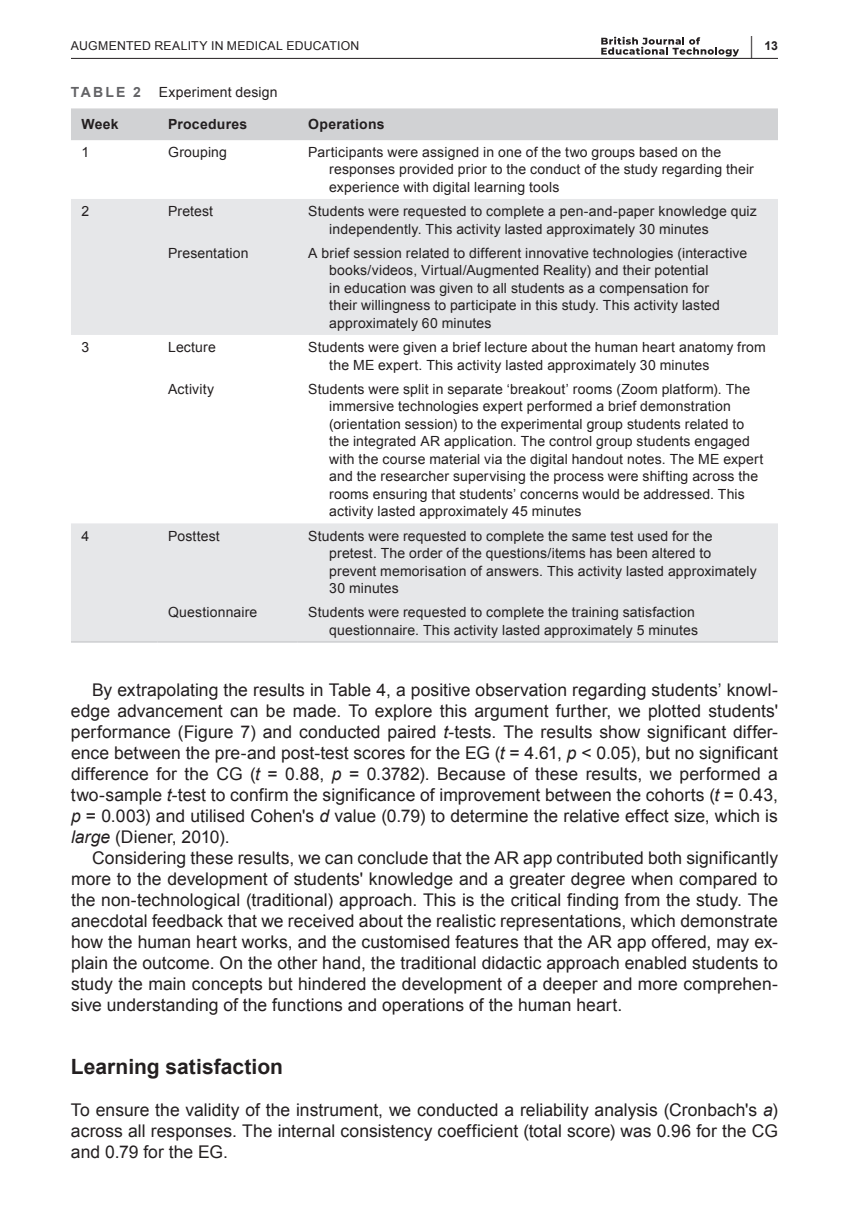
<style>
.page{position:relative;width:849px;height:1221px;background:#fff}
.page>*{position:absolute;margin:0;border:0;box-sizing:border-box;transform-origin:0 0}
.t1{font:700 21px "Arial";color:#231f20}
.t2{font:17.5px/21px "Arial";letter-spacing:.005em;color:#231f20;text-align:justify}
.t3{font:14px/17.5px "Arial";letter-spacing:.01em;color:#231f20}
.t4{font:700 14px "Arial";letter-spacing:.02em;color:#231f20}
.t5{font:700 14px "Arial";letter-spacing:.15em;color:#636366}
.t6{font:12.25px "Arial";letter-spacing:.02em;color:#231f20}
.t7{font:700 12.25px "Arial";color:#231f20}
.s1{font-size:23.62px}
.s2{font-style:italic}
</style>
<div class="page">
<hr style="left:71px;top:58px;width:706px;height:1px;background:#231f20">
<svg style="left:601px;top:37px;width:137px;height:20px"></svg>
<div style="left:71px;top:108px;width:706px;height:32px;background:#d1d2d4"></div>
<svg style="left:71px;top:199px;width:706px;height:442px;fill:#e6e7e9"></svg>
<hr style="left:71px;top:641px;width:87px;height:1px;background:#d1d2d4">
<hr style="left:158px;top:641px;width:140px;height:1px;background:#d1d2d4">
<hr style="left:298px;top:641px;width:479px;height:1px;background:#d1d2d4">
<p class="t6" style="left:71px;top:38px;width:290px">AUGMENTED REALITY IN MEDICAL EDUCATION</p>
<p class="t7" style="left:750px;top:38px;width:29px"><span class="s1">|</span> 13</p>
<p class="t5" style="left:71px;top:83px;width:71px">TABLE 2</p>
<p class="t3" style="left:159px;top:83px;width:120px">Experiment design</p>
<p class="t4" style="left:81px;top:115px;width:39px">Week</p>
<p class="t4" style="left:168px;top:115px;width:81px">Procedures</p>
<p class="t4" style="left:308px;top:115px;width:78px">Operations</p>
<p class="t3" style="left:81px;top:143px;width:9px">1</p>
<p class="t3" style="left:168px;top:143px;width:60px">Grouping</p>
<p class="t3" style="left:329px;top:143px;width:426px;text-indent:-21px">Participants were assigned in one of the two groups based on the responses provided prior to the conduct of the study regarding their experience with digital learning tools</p>
<p class="t3" style="left:81px;top:203px;width:9px">2</p>
<p class="t3" style="left:168px;top:203px;width:46px">Pretest</p>
<p class="t3" style="left:329px;top:203px;width:429px;text-indent:-21px">Students were requested to complete a pen-and-paper knowledge quiz independently. This activity lasted approximately 30 minutes</p>
<p class="t3" style="left:168px;top:244px;width:82px">Presentation</p>
<p class="t3" style="left:329px;top:244px;width:419px;text-indent:-21px">A brief session related to different innovative technologies (interactive books/videos, Virtual/Augmented Reality) and their potential<br>in education was given to all students as a compensation for<br>their willingness to participate in this study. This activity lasted approximately 60 minutes</p>
<p class="t3" style="left:81px;top:338px;width:9px">3</p>
<p class="t3" style="left:168px;top:338px;width:49px">Lecture</p>
<p class="t3" style="left:329px;top:338px;width:438px;text-indent:-21px">Students were given a brief lecture about the human heart anatomy from the ME expert. This activity lasted approximately 30 minutes</p>
<p class="t3" style="left:168px;top:380px;width:47px">Activity</p>
<p class="t3" style="left:329px;top:380px;width:435px;text-indent:-21px">Students were split in separate ‘breakout’ rooms (Zoom platform). The immersive technologies expert performed a brief demonstration (orientation session) to the experimental group students related to the integrated AR application. The control group students engaged with the course material via the digital handout notes. The ME expert and the researcher supervising the process were shifting across the rooms ensuring that students’ concerns would be addressed. This activity lasted approximately 45 minutes</p>
<p class="t3" style="left:81px;top:527px;width:9px">4</p>
<p class="t3" style="left:168px;top:527px;width:53px">Posttest</p>
<p class="t3" style="left:329px;top:527px;width:429px;text-indent:-21px">Students were requested to complete the same test used for the pretest. The order of the questions/items has been altered to prevent memorisation of answers. This activity lasted approximately 30 minutes</p>
<p class="t3" style="left:168px;top:603px;width:91px">Questionnaire</p>
<p class="t3" style="left:308px;top:603px;width:391px;text-align:right">Students were requested to complete the training satisfaction questionnaire. This activity lasted approximately 5 minutes</p>
<p class="t2" style="left:71px;top:679px;width:708px;text-indent:21px">By extrapolating the results in Table 4, a positive observation regarding students’ knowl&shy;edge advancement can be made. To explore this argument further, we plotted students' performance (Figure 7) and conducted paired <span class="s2">t</span>-tests. The results show significant differ&shy;ence between the pre-and post-test scores for the EG (<span class="s2">t</span> = 4.61, <span class="s2">p</span> &lt; 0.05), but no significant difference for the CG (<span class="s2">t</span> = 0.88, <span class="s2">p</span> = 0.3782). Because of these results, we performed a two-sample <span class="s2">t</span>-test to confirm the significance of improvement between the cohorts (<span class="s2">t</span> = 0.43, <span class="s2">p</span> = 0.003) and utilised Cohen's <span class="s2">d</span> value (0.79) to determine the relative effect size, which is <span class="s2">large</span> (Diener, 2010).</p>
<p class="t2" style="left:71px;top:847px;width:708px;text-indent:21px">Considering these results, we can conclude that the AR app contributed both significantly more to the development of students' knowledge and a greater degree when compared to the non-technological (traditional) approach. This is the critical finding from the study. The anecdotal feedback that we received about the realistic representations, which demonstrate how the human heart works, and the customised features that the AR app offered, may ex&shy;plain the outcome. On the other hand, the traditional didactic approach enabled students to study the main concepts but hindered the development of a deeper and more comprehen&shy;sive understanding of the functions and operations of the human heart.</p>
<h1 class="t1" style="left:71px;top:1052px;width:213px">Learning satisfaction</h1>
<p class="t2" style="left:71px;top:1099px;width:708px">To ensure the validity of the instrument, we conducted a reliability analysis (Cronbach's <span class="s2">a</span>) across all responses. The internal consistency coefficient (total score) was 0.96 for the CG and 0.79 for the EG.</p>
</div>
